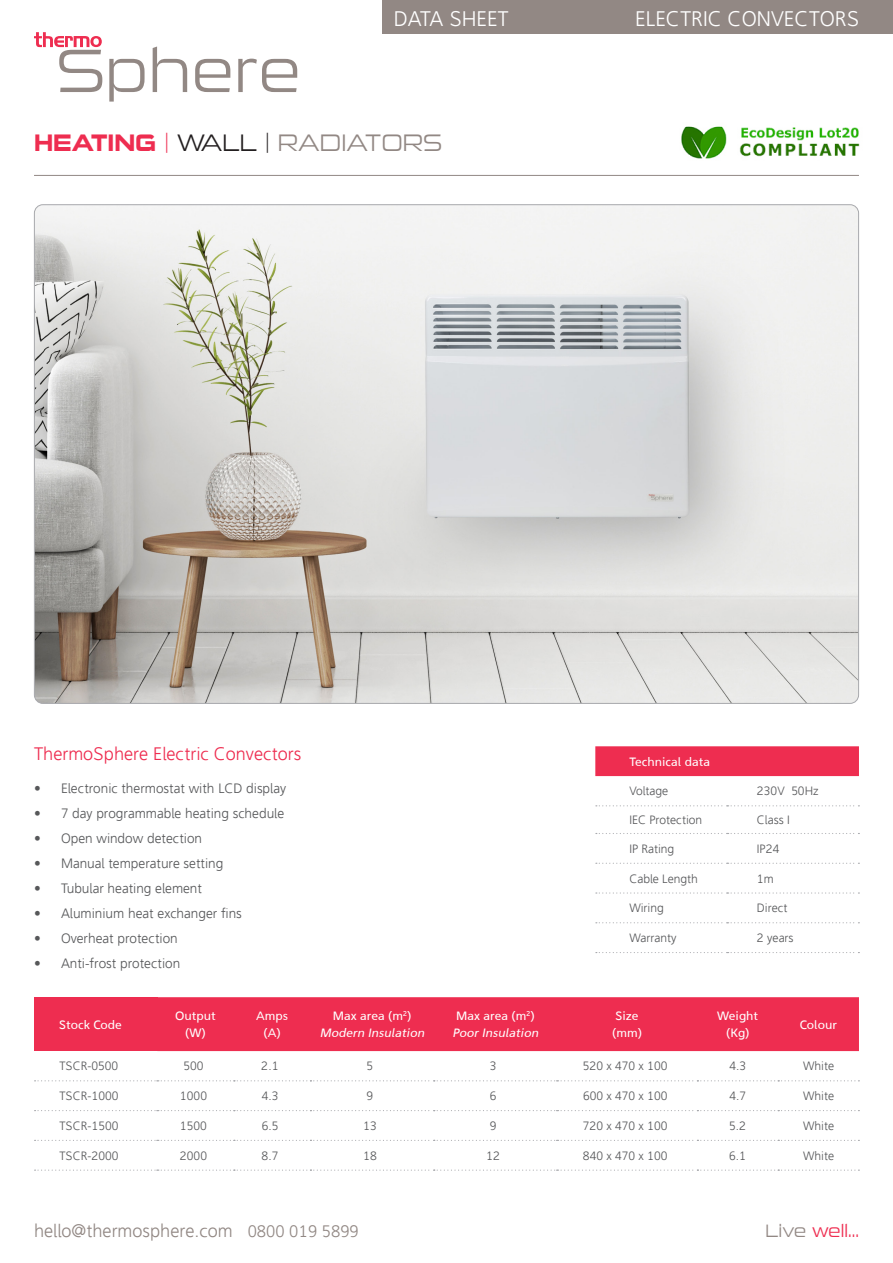
<style>
.page{position:relative;width:893px;height:1263px;background:#fff}
.page>*{position:absolute;margin:0;border:0;box-sizing:border-box;transform-origin:0 0}
.t1{font:24px "Sui Generis Lt";color:#928884}
.t2{font:21px "Agan 45";color:#fff}
.t3{font:18px "Agan 45";color:#928884}
.Subhead{font:18px "Agan 45";color:#ee2d50}
.t4{font:18px "Sui Generis Lt";color:#ee2d50}
.t5{font:13.5px "Agan 45";color:#57585a}
.t6{font:12px "Agan 45";color:#57585a}
.t7{font:12px "Aan 55";color:#fff}
.t8{font:italic 12px "Aan 55";color:#fff}
.s1{font-family:"Sui Generis Rg";font-weight:700;color:#ee2d50}
.s2{color:#ee2d50}
.s3{color:#231f20}
.s4{font-size:16.5px}
.s5{color:#928884}
</style>
<div class="page">
<div style="left:383px;top:0;width:510px;height:34px;background:#928884"></div>
<svg style="left:109px;top:59px;width:36px;height:43px"></svg>
<svg style="left:153px;top:47px;width:34px;height:45px"></svg>
<svg style="left:195px;top:59px;width:35px;height:33px"></svg>
<svg style="left:238px;top:59px;width:59px;height:33px"></svg>
<svg style="left:34px;top:32px;width:68px;height:60px"></svg>
<hr style="left:34px;top:175px;width:825px;height:1px;background:#928884">
<img style="left:34px;top:206px;width:825px;height:497px">
<div style="left:595px;top:746px;width:264px;height:30px;background:#ee2d50"></div>
<svg style="left:596px;top:805px;width:263px;height:1px"></svg>
<svg style="left:596px;top:833px;width:263px;height:1px"></svg>
<svg style="left:596px;top:863px;width:263px;height:1px"></svg>
<svg style="left:596px;top:892px;width:263px;height:1px"></svg>
<svg style="left:596px;top:922px;width:263px;height:1px"></svg>
<svg style="left:596px;top:952px;width:263px;height:1px"></svg>
<img style="left:681px;top:126px;width:179px;height:33px">
<div style="left:34px;top:997px;width:123px;height:54px;background:#ee2d50"></div>
<div style="left:157px;top:997px;width:702px;height:54px;background:#ee2d50"></div>
<svg style="left:35px;top:1080px;width:824px;height:1px"></svg>
<svg style="left:35px;top:1110px;width:824px;height:1px"></svg>
<svg style="left:35px;top:1140px;width:824px;height:1px"></svg>
<svg style="left:35px;top:1169px;width:824px;height:2px"></svg>
<h2 class="t2" style="left:394px;top:7px;width:116px">DATA SHEET</h2>
<p class="t1" style="left:34px;top:129px;width:410px"><span class="s1">HEATING</span> <span class="s2">|</span> <span class="s3">WALL |</span> RADIATORS</p>
<p class="t2" style="left:635px;top:7px;width:225px">ELECTRIC CONVECTORS</p>
<p class="Subhead" style="left:34px;top:743px;width:269px">ThermoSphere Electric Convectors</p>
<p class="t5" style="left:34px;top:780px;width:254px">• Electronic thermostat with LCD display</p>
<p class="t5" style="left:34px;top:805px;width:252px">• 7 day programmable heating schedule</p>
<p class="t5" style="left:34px;top:830px;width:170px">• Open window detection</p>
<p class="t5" style="left:34px;top:855px;width:191px">• Manual temperature setting</p>
<p class="t5" style="left:34px;top:880px;width:169px">• Tubular heating element</p>
<p class="t5" style="left:34px;top:905px;width:209px">• Aluminium heat exchanger fins</p>
<p class="t5" style="left:34px;top:930px;width:145px">• Overheat protection</p>
<p class="t5" style="left:34px;top:955px;width:148px">• Anti-frost protection</p>
<p class="t7" style="left:629px;top:754px;width:82px">Technical data</p>
<p class="t6" style="left:629px;top:784px;width:40px">Voltage</p>
<p class="t6" style="left:757px;top:784px;width:63px">230V 50Hz</p>
<p class="t6" style="left:629px;top:813px;width:74px">IEC Protection</p>
<p class="t6" style="left:757px;top:813px;width:34px">Class I</p>
<p class="t6" style="left:629px;top:842px;width:46px">IP Rating</p>
<p class="t6" style="left:757px;top:842px;width:24px">IP24</p>
<p class="t6" style="left:629px;top:872px;width:70px">Cable Length</p>
<p class="t6" style="left:757px;top:872px;width:18px">1m</p>
<p class="t6" style="left:629px;top:901px;width:36px">Wiring</p>
<p class="t6" style="left:757px;top:901px;width:32px">Direct</p>
<p class="t6" style="left:629px;top:931px;width:49px">Warranty</p>
<p class="t6" style="left:757px;top:931px;width:38px">2 years</p>
<p class="t7" style="left:60px;top:1017px;width:64px">Stock Code</p>
<p class="t7" style="left:175px;top:1009px;width:42px">Output</p>
<p class="t7" style="left:185px;top:1026px;width:22px">(W)</p>
<p class="t7" style="left:256px;top:1009px;width:34px">Amps</p>
<p class="t7" style="left:263px;top:1026px;width:19px">(A)</p>
<p class="t7" style="left:333px;top:1009px;width:80px">Max area (m<sup>2</sup>)</p>
<p class="t8" style="left:320px;top:1026px;width:109px">Modern Insulation</p>
<p class="t7" style="left:456px;top:1009px;width:80px">Max area (m<sup>2</sup>)</p>
<p class="t8" style="left:452px;top:1026px;width:90px">Poor Insulation</p>
<p class="t7" style="left:616px;top:1009px;width:24px">Size</p>
<p class="t7" style="left:612px;top:1026px;width:32px">(mm)</p>
<p class="t7" style="left:717px;top:1009px;width:43px">Weight</p>
<p class="t7" style="left:726px;top:1026px;width:25px">(Kg)</p>
<p class="t7" style="left:800px;top:1017px;width:39px">Colour</p>
<p class="t6" style="left:60px;top:1059px;width:60px">TSCR-0500</p>
<p class="t6" style="left:183px;top:1059px;width:22px">500</p>
<p class="t6" style="left:261px;top:1059px;width:19px">2.1</p>
<p class="t6" style="left:367px;top:1059px;width:8px">5</p>
<p class="t6" style="left:490px;top:1059px;width:8px">3</p>
<p class="t6" style="left:583px;top:1059px;width:86px">520 x 470 x 100</p>
<p class="t6" style="left:729px;top:1059px;width:18px">4.3</p>
<p class="t6" style="left:803px;top:1059px;width:33px">White</p>
<p class="t6" style="left:60px;top:1089px;width:61px">TSCR-1000</p>
<p class="t6" style="left:180px;top:1089px;width:29px">1000</p>
<p class="t6" style="left:262px;top:1089px;width:18px">4.3</p>
<p class="t6" style="left:367px;top:1089px;width:8px">9</p>
<p class="t6" style="left:490px;top:1089px;width:8px">6</p>
<p class="t6" style="left:583px;top:1089px;width:86px">600 x 470 x 100</p>
<p class="t6" style="left:729px;top:1089px;width:18px">4.7</p>
<p class="t6" style="left:803px;top:1089px;width:33px">White</p>
<p class="t6" style="left:60px;top:1119px;width:60px">TSCR-1500</p>
<p class="t6" style="left:180px;top:1119px;width:29px">1500</p>
<p class="t6" style="left:262px;top:1119px;width:18px">6.5</p>
<p class="t6" style="left:363px;top:1119px;width:15px">13</p>
<p class="t6" style="left:490px;top:1119px;width:8px">9</p>
<p class="t6" style="left:583px;top:1119px;width:86px">720 x 470 x 100</p>
<p class="t6" style="left:729px;top:1119px;width:19px">5.2</p>
<p class="t6" style="left:803px;top:1119px;width:33px">White</p>
<p class="t6" style="left:60px;top:1149px;width:61px">TSCR-2000</p>
<p class="t6" style="left:180px;top:1149px;width:29px">2000</p>
<p class="t6" style="left:262px;top:1149px;width:18px">8.7</p>
<p class="t6" style="left:363px;top:1149px;width:15px">18</p>
<p class="t6" style="left:486px;top:1149px;width:16px">12</p>
<p class="t6" style="left:583px;top:1149px;width:86px">840 x 470 x 100</p>
<p class="t6" style="left:729px;top:1149px;width:19px">6.1</p>
<p class="t6" style="left:803px;top:1149px;width:33px">White</p>
<h3 class="t3" style="left:34px;top:1221px;width:326px">hello@thermosphere.com <span class="s4">0800 019 5899</span></h3>
<h3 class="t4" style="left:766px;top:1221px;width:95px"><span class="s5">Live</span> well...</h3>
</div>
